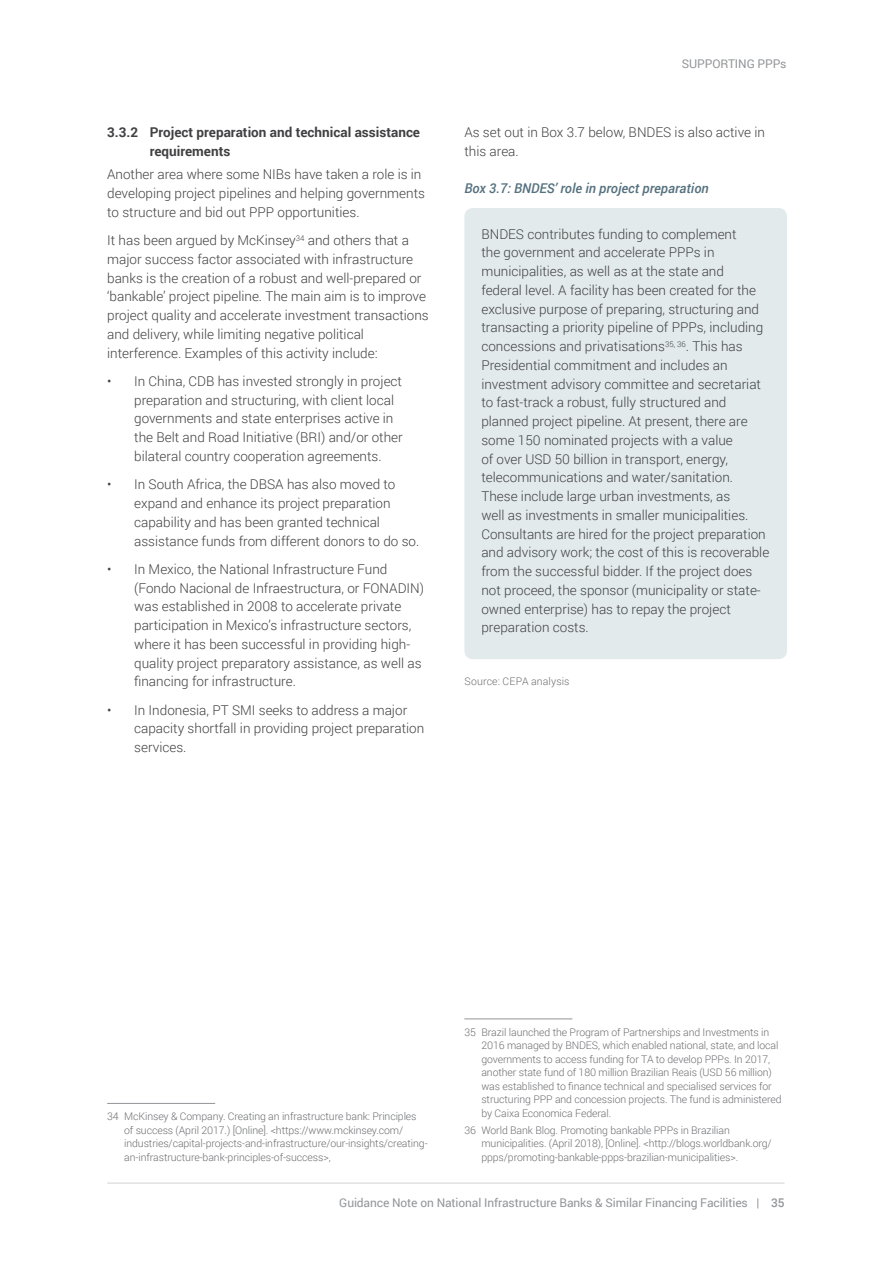
<style>
.page{position:relative;width:893px;height:1263px;background:#fff}
.page>*{position:absolute;margin:0;border:0;box-sizing:border-box;transform-origin:0 0}
.t1{font:300 13.5px/18.8px "Roboto";color:#414042}
.t2{font:700 13.5px/18.8px "Roboto";color:#414042}
.t3{font:italic 500 13.5px "Roboto";color:#55717e}
.t4{font:12px "Roboto";letter-spacing:-.01em;color:#939598}
.t5{font:300 10.5px/13.5px "Roboto";letter-spacing:-.01em;color:#6d6e71}
.t6{font:300 10.5px "Roboto";letter-spacing:.01em;color:#6d6e71}
.s1{font-weight:500}
</style>
<div class="page">
<hr style="left:107px;top:1103px;width:108px;height:1px;background:#939598">
<div style="left:464px;top:208px;width:323px;height:451px;background:#e2eaeb;border-radius:9px"></div>
<hr style="left:464px;top:1018px;width:108px;height:1px;background:#939598">
<hr style="left:107px;top:1183px;width:677px;height:1px;background:#d1d3d4">
<p class="t2" style="left:150px;top:123px;width:272px;text-indent:-43px">3.3.2 Project preparation and technical assistance requirements</p>
<p class="t1" style="left:107px;top:165px;width:319px">Another area where some NIBs have taken a role is in developing project pipelines and helping governments to structure and bid out PPP opportunities.</p>
<p class="t1" style="left:107px;top:230px;width:323px">It has been argued by McKinsey<sup>34</sup> and others that a major success factor associated with infrastructure banks is the creation of a robust and well-prepared or ‘bankable’ project pipeline. The main aim is to improve project quality and accelerate investment transactions and delivery, while limiting negative political interference. Examples of this activity include:</p>
<p class="t1" style="left:134px;top:371px;width:270px;text-indent:-27px">• In China, CDB has invested strongly in project preparation and structuring, with client local governments and state enterprises active in the Belt and Road Initiative (BRI) and/or other bilateral country cooperation agreements.</p>
<p class="t1" style="left:134px;top:475px;width:287px;text-indent:-27px">• In South Africa, the DBSA has also moved to expand and enhance its project preparation capability and has been granted technical assistance funds from different donors to do so.</p>
<p class="t1" style="left:134px;top:559px;width:291px;text-indent:-27px">• In Mexico, the National Infrastructure Fund (Fondo Nacional de Infraestructura, or FONADIN) was established in 2008 to accelerate private participation in Mexico’s infrastructure sectors, where it has been successful in providing high&shy;quality project preparatory assistance, as well as financing for infrastructure.</p>
<p class="t1" style="left:134px;top:700px;width:292px;text-indent:-27px">• In Indonesia, PT SMI seeks to address a major capacity shortfall in providing project preparation services.</p>
<p class="t4" style="left:682px;top:56px;width:106px">SUPPORTING PPPs</p>
<p class="t1" style="left:464px;top:123px;width:302px">As set out in Box 3.7 below, BNDES is also active in this area.</p>
<p class="t3" style="left:464px;top:179px;width:246px">Box 3.7: BNDES’ role in project preparation</p>
<p class="t1" style="left:481px;top:224px;width:289px">BNDES contributes funding to complement<br>the government and accelerate PPPs in municipalities, as well as at the state and<br>federal level. A facility has been created for the exclusive purpose of preparing, structuring and transacting a priority pipeline of PPPs, including concessions and privatisations<sup>35,</sup> <sup>36</sup>. This has Presidential commitment and includes an investment advisory committee and secretariat to fast-track a robust, fully structured and planned project pipeline. At present, there are some 150 nominated projects with a value<br>of over USD 50 billion in transport, energy, telecommunications and water/sanitation.<br>These include large urban investments, as<br>well as investments in smaller municipalities.<br>Consultants are hired for the project preparation and advisory work; the cost of this is recoverable from the successful bidder. If the project does not proceed, the sponsor (municipality or state&shy;owned enterprise) has to repay the project preparation costs.</p>
<p class="t6" style="left:464px;top:674px;width:107px">Source: CEPA analysis</p>
<p class="t5" style="left:124px;top:1109px;width:305px;text-indent:-17px">34 McKinsey &amp; Company. Creating an infrastructure bank: Principles of success (April 2017.) [Online]. &lt;https://www.mckinsey.com/ industries/capital-projects-and-infrastructure/our-insights/creating&shy;an-infrastructure-bank-principles-of-success&gt;,</p>
<p class="t5" style="left:481px;top:1025px;width:302px;text-indent:-17px">35 Brazil launched the Program of Partnerships and Investments in 2016 managed by BNDES, which enabled national, state, and local governments to access funding for TA to develop PPPs. In 2017, another state fund of 180 million Brazilian Reais (USD 56 million) was established to finance technical and specialised services for structuring PPP and concession projects. The fund is administered by Caixa Economica Federal.</p>
<p class="t5" style="left:481px;top:1123px;width:292px;text-indent:-17px">36 World Bank Blog. Promoting bankable PPPs in Brazilian municipalities. (April 2018), [Online]. &lt;http://blogs.worldbank.org/ ppps/promoting-bankable-ppps-brazilian-municipalities&gt;.</p>
<p class="t4" style="left:339px;top:1194px;width:447px">Guidance Note on National Infrastructure Banks &amp; Similar Financing Facilities | <span class="s1">35</span></p>
</div>
